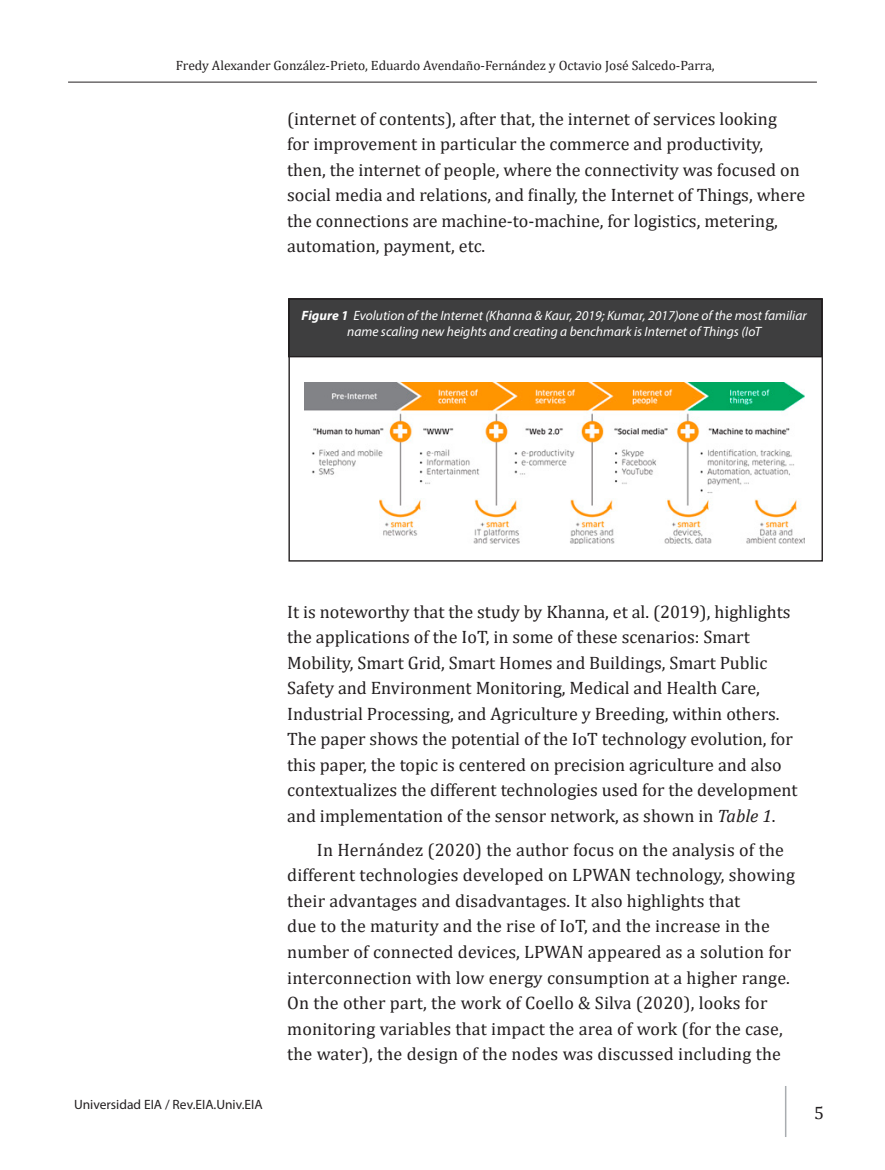
<style>
.page{position:relative;width:885px;height:1170px;background:#fff}
.page>*{position:absolute;margin:0;border:0;box-sizing:border-box;transform-origin:0 0}
.t1{font:18px/25.5px "Cambria";color:#231f20}
.t2{font:italic 13.5px/16.5px "Myriad Pro";color:#fff;text-align:center}
.t3{font:13.5px "Cambria";color:#231f20}
.t4{font:13.5px "Myriad Pro";color:#231f20}
.s1{font-weight:700}
.s2{font-style:italic}
</style>
<div class="page">
<hr style="left:68px;top:82px;width:748px;height:1px;background:#231f20">
<hr style="left:784px;top:1085px;width:2px;height:51px;background:#a9acb0">
<div style="left:289px;top:299px;width:532px;height:57px;background:#3e3e3f"></div>
<div style="left:288px;top:298px;width:534px;height:59px;border:1px solid #231f20"></div>
<div style="left:288px;top:298px;width:534px;height:263px;border:1px solid #231f20"></div>
<img style="left:304px;top:382px;width:500px;height:162px">
<p class="t3" style="left:176px;top:58px;width:540px">Fredy Alexander González-Prieto, Eduardo Avendaño-Fernández y Octavio José Salcedo-Parra,</p>
<p class="t1" style="left:287px;top:106px;width:519px">(internet of contents), after that, the internet of services looking<br>for improvement in particular the commerce and productivity, then, the internet of people, where the connectivity was focused on social media and relations, and finally, the Internet of Things, where the connections are machine-to-machine, for logistics, metering, automation, payment, etc.</p>
<p class="t2" style="left:301px;top:307px;width:506px"><span class="s1">Figure 1</span> Evolution of the Internet (Khanna &amp; Kaur, 2019; Kumar, 2017)one of the most familiar name scaling new heights and creating a benchmark is Internet of Things (IoT</p>
<p class="t4" style="left:74px;top:1095px;width:190px">Universidad EIA / Rev.EIA.Univ.EIA</p>
<p class="t1" style="left:287px;top:598px;width:512px">It is noteworthy that the study by Khanna, et al. (2019), highlights the applications of the IoT, in some of these scenarios: Smart Mobility, Smart Grid, Smart Homes and Buildings, Smart Public Safety and Environment Monitoring, Medical and Health Care, Industrial Processing, and Agriculture y Breeding, within others.<br>The paper shows the potential of the IoT technology evolution, for this paper, the topic is centered on precision agriculture and also contextualizes the different technologies used for the development and implementation of the sensor network, as shown in <span class="s2">Table 1</span>.</p>
<p class="t1" style="left:287px;top:836px;width:509px;text-indent:30px">In Hernández (2020) the author focus on the analysis of the different technologies developed on LPWAN technology, showing their advantages and disadvantages. It also highlights that<br>due to the maturity and the rise of IoT, and the increase in the number of connected devices, LPWAN appeared as a solution for interconnection with low energy consumption at a higher range.<br>On the other part, the work of Coello &amp; Silva (2020), looks for monitoring variables that impact the area of work (for the case, the water), the design of the nodes was discussed including the</p>
<p class="t1" style="left:813px;top:1099px;width:11px">5</p>
</div>
